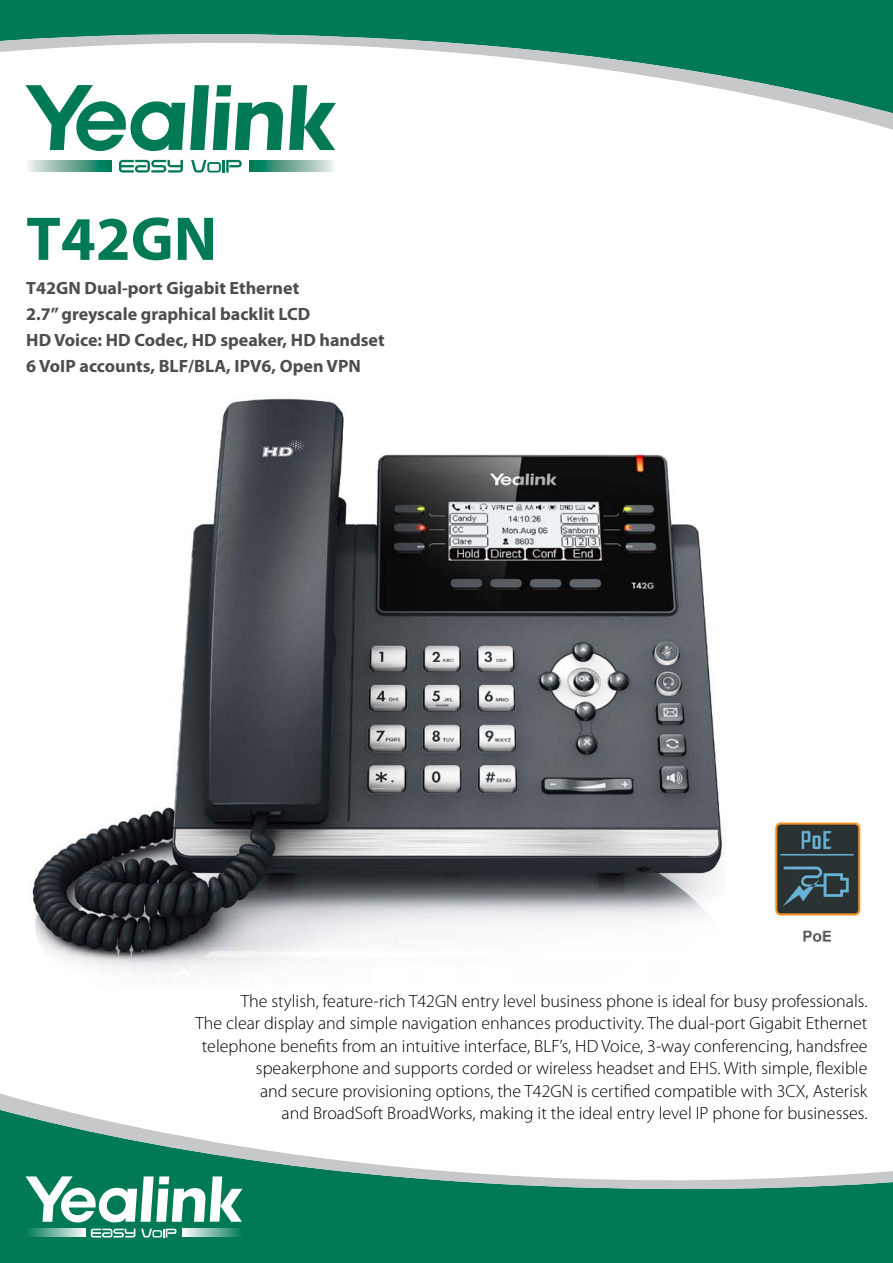
<style>
.page{position:relative;width:893px;height:1263px;background:#fff}
.page>*{position:absolute;margin:0;border:0;box-sizing:border-box;transform-origin:0 0}
.t1{font:700 62.4px "Myriad Pro";color:#007955}
.t2{font:300 17.85px/22.5px "Myriad Pro";color:#000;text-align:right}
.t3{font:700 17.85px/25.8px "Myriad Pro";color:#4d4d4f}
</style>
<div class="page">
<div style="left:0;top:1225px;width:893px;height:38px;background:#007955"></div>
<svg style="left:0;top:1093px;width:893px;height:132px"></svg>
<svg style="left:0;top:0;width:893px;height:130px"></svg>
<img style="left:32px;top:398px;width:693px;height:581px">
<svg style="left:91px;top:1228px;width:44px;height:9px"></svg>
<svg style="left:141px;top:1228px;width:36px;height:9px"></svg>
<svg style="left:26px;top:1229px;width:60px;height:8px"></svg>
<svg style="left:182px;top:1229px;width:60px;height:8px"></svg>
<svg style="left:26px;top:1176px;width:216px;height:46px"></svg>
<svg style="left:119px;top:160px;width:64px;height:13px"></svg>
<svg style="left:191px;top:160px;width:51px;height:13px"></svg>
<svg style="left:28px;top:160px;width:83px;height:12px"></svg>
<svg style="left:250px;top:160px;width:84px;height:12px"></svg>
<svg style="left:289px;top:85px;width:47px;height:65px"></svg>
<svg style="left:26px;top:85px;width:257px;height:66px"></svg>
<img style="left:774px;top:822px;width:87px;height:94px">
<img style="left:803px;top:930px;width:28px;height:13px">
<h1 class="t1" style="left:26px;top:204px;width:192px">T42GN</h1>
<p class="t3" style="left:26px;top:276px;width:360px">T42GN Dual-port Gigabit Ethernet<br>2.7” greyscale graphical backlit LCD<br>HD Voice: HD Codec, HD speaker, HD handset 6 VoIP accounts, BLF/BLA, IPV6, Open VPN</p>
<p class="t2" style="left:196px;top:990px;width:673px">The stylish, feature-rich T42GN entry level business phone is ideal for busy professionals.<br>The clear display and simple navigation enhances productivity. The dual-port Gigabit Ethernet telephone benefits from an intuitive interface, BLF’s, HD Voice, 3-way conferencing, handsfree speakerphone and supports corded or wireless headset and EHS. With simple, flexible<br>and secure provisioning options, the T42GN is certified compatible with 3CX, Asterisk<br>and BroadSoft BroadWorks, making it the ideal entry level IP phone for businesses.</p>
</div>
